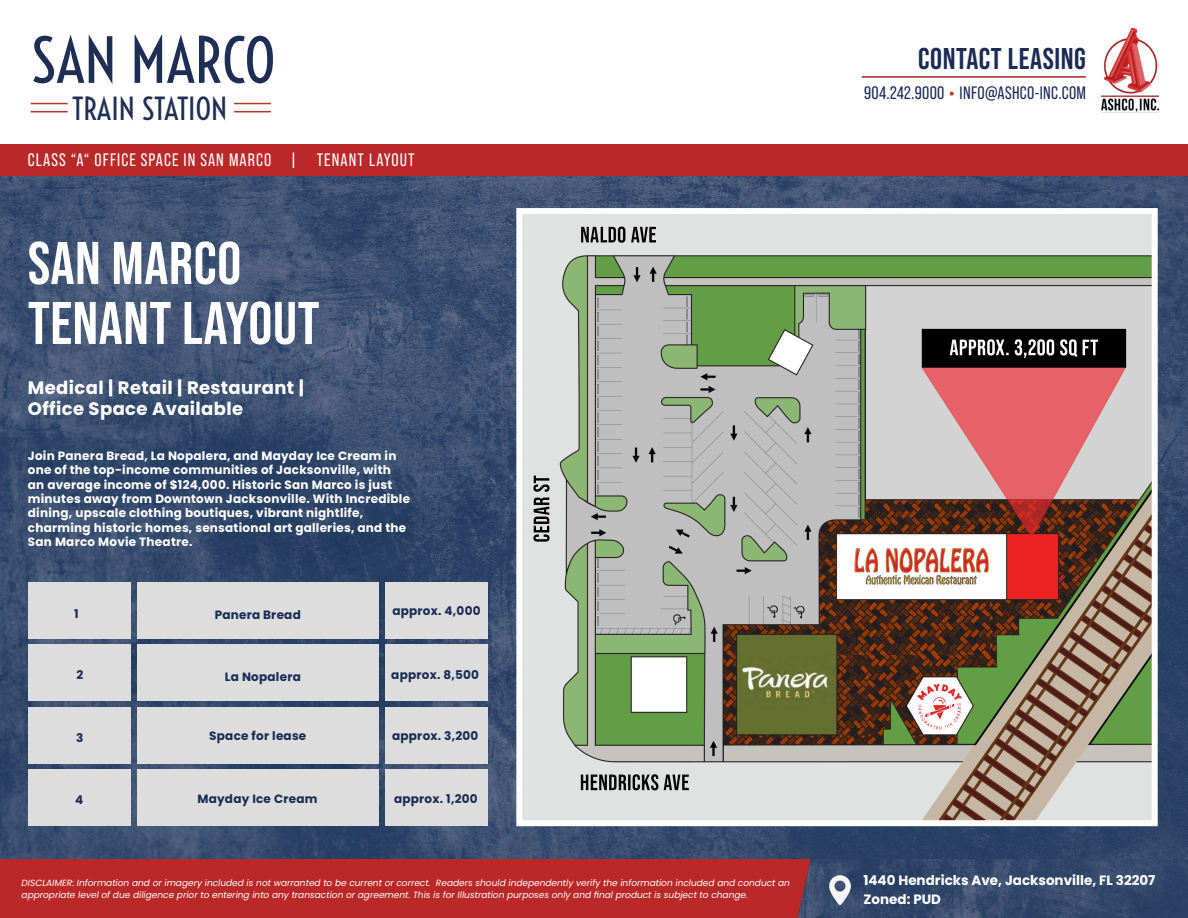
<style>
.page{position:relative;width:1188px;height:918px;background:#fff}
.page>*{position:absolute;margin:0;border:0;box-sizing:border-box;transform-origin:0 0}
.t1{font:700 60px/60px "Bebas Neue Pro";letter-spacing:.01em;color:#fff}
.t2{font:60px "Voltaire";color:#1e2e54}
.t3{font:700 30px "Bebas Neue Pro";letter-spacing:.02em;color:#1b2b53}
.t4{font:30px "Voltaire";letter-spacing:-.005em;color:#1e2e54}
.t5{font:700 18px/21.6px "Poppins";letter-spacing:.02em;color:#fff}
.t6{font:18px "Bebas Neue Pro";letter-spacing:.06em;color:#fff}
.t7{font:18px "Bebas Neue Pro";letter-spacing:.02em;color:#1b2b53}
.t8{font:700 13.5px "Poppins";color:#fff}
.t9{font:700 12px "Poppins";letter-spacing:.02em;color:#fff}
.t10{font:700 12px "Poppins";letter-spacing:.02em;color:#192b53}
.t11{font:italic 9px/12px "Poppins";color:#fff}
</style>
<div class="page">
<hr style="left:862px;top:76px;width:224px;height:2px;background:#ac2325">
<svg style="left:950px;top:92px;width:4px;height:4px"></svg>
<img style="left:1102px;top:29px;width:56px;height:83px">
<div style="left:0;top:144px;width:1188px;height:32px;background:#ba2828"></div>
<hr style="left:31px;top:111px;width:37px;height:1px;background:#b73429">
<hr style="left:234px;top:111px;width:37px;height:1px;background:#b73429">
<hr style="left:31px;top:103px;width:37px;height:1px;background:#b73429">
<hr style="left:234px;top:103px;width:37px;height:1px;background:#b73429">
<svg style="left:293px;top:153px;width:1px;height:15px"></svg>
<div style="left:0;top:859px;width:811px;height:59px;background:#ba2828"></div>
<svg style="left:798px;top:859px;width:390px;height:59px;background:#394a6b"></svg>
<img style="left:0;top:176px;width:1188px;height:683px">
<img style="left:523px;top:215px;width:628px;height:604px">
<div style="left:516px;top:208px;width:642px;height:618px;border:6px solid #fff"></div>
<div style="left:28px;top:582px;width:102px;height:57px;background:#ddddde"></div>
<div style="left:28px;top:707px;width:102px;height:57px;background:#ddddde"></div>
<div style="left:385px;top:582px;width:102px;height:57px;background:#ddddde"></div>
<div style="left:385px;top:707px;width:102px;height:57px;background:#ddddde"></div>
<div style="left:137px;top:582px;width:241px;height:57px;background:#ddddde"></div>
<div style="left:137px;top:707px;width:241px;height:57px;background:#ddddde"></div>
<div style="left:28px;top:645px;width:102px;height:56px;background:#ddddde"></div>
<div style="left:28px;top:770px;width:102px;height:56px;background:#ddddde"></div>
<div style="left:137px;top:645px;width:241px;height:56px;background:#ddddde"></div>
<div style="left:137px;top:770px;width:241px;height:56px;background:#ddddde"></div>
<div style="left:385px;top:645px;width:102px;height:56px;background:#ddddde"></div>
<div style="left:385px;top:770px;width:102px;height:56px;background:#ddddde"></div>
<h1 class="t2" style="left:31px;top:12px;width:247px">SAN MARCO</h1>
<h2 class="t4" style="left:73px;top:85px;width:156px">TRAIN STATION</h2>
<h3 class="t6" style="left:28px;top:150px;width:245px">CLASS “A“ OFFICE SPACE IN SAN MARCO</h3>
<p class="t6" style="left:317px;top:150px;width:99px">TENANT LAYOUT</p>
<p class="t1" style="left:28px;top:232px;width:293px">SAN MARCO<br>TENANT LAYOUT</p>
<p class="t5" style="left:28px;top:377px;width:278px">Medical | Retail | Restaurant |<br>Office Space Available</p>
<p class="t9" style="left:28px;top:449px;width:370px">Join Panera Bread, La Nopalera, and Mayday Ice Cream in</p>
<p class="t9" style="left:28px;top:463px;width:365px">one of the top-income communities of Jacksonville, with</p>
<p class="t9" style="left:28px;top:477px;width:366px">an average income of $124,000. Historic San Marco is just</p>
<p class="t9" style="left:28px;top:492px;width:384px">minutes away from Downtown Jacksonville. With Incredible</p>
<p class="t9" style="left:28px;top:506px;width:337px">dining, upscale clothing boutiques, vibrant nightlife,</p>
<p class="t9" style="left:28px;top:521px;width:380px">charming historic homes, sensational art galleries, and the</p>
<p class="t9" style="left:28px;top:535px;width:166px">San Marco Movie Theatre.</p>
<p class="t10" style="left:74px;top:606px;width:6px">1</p>
<p class="t10" style="left:215px;top:607px;width:88px">Panera Bread</p>
<p class="t10" style="left:392px;top:604px;width:90px">approx. 4,000</p>
<p class="t10" style="left:77px;top:667px;width:8px">2</p>
<p class="t10" style="left:225px;top:670px;width:77px">La Nopalera</p>
<p class="t10" style="left:391px;top:668px;width:89px">approx. 8,500</p>
<p class="t10" style="left:76px;top:731px;width:9px">3</p>
<p class="t10" style="left:209px;top:729px;width:99px">Space for lease</p>
<p class="t10" style="left:392px;top:729px;width:88px">approx. 3,200</p>
<p class="t10" style="left:75px;top:792px;width:10px">4</p>
<p class="t10" style="left:198px;top:792px;width:122px">Mayday Ice Cream</p>
<p class="t10" style="left:394px;top:791px;width:85px">approx. 1,200</p>
<h2 class="t3" style="left:918px;top:42px;width:169px">CONTACT LEASING</h2>
<h3 class="t7" style="left:864px;top:83px;width:223px">904.242.9000 INFO@ASHCO-INC.COM</h3>
<p class="t11" style="left:22px;top:877px;width:770px">DISCLAIMER: Information and or imagery included is not warranted to be current or correct. Readers should independently verify the information included and conduct an appropriate level of due diligence prior to entering into any transaction or agreement. This is for Illustration purposes only and final product is subject to change.</p>
<p class="t8" style="left:863px;top:873px;width:294px">1440 Hendricks Ave, Jacksonville, FL 32207</p>
<p class="t8" style="left:863px;top:891px;width:79px">Zoned: PUD</p>
</div>
